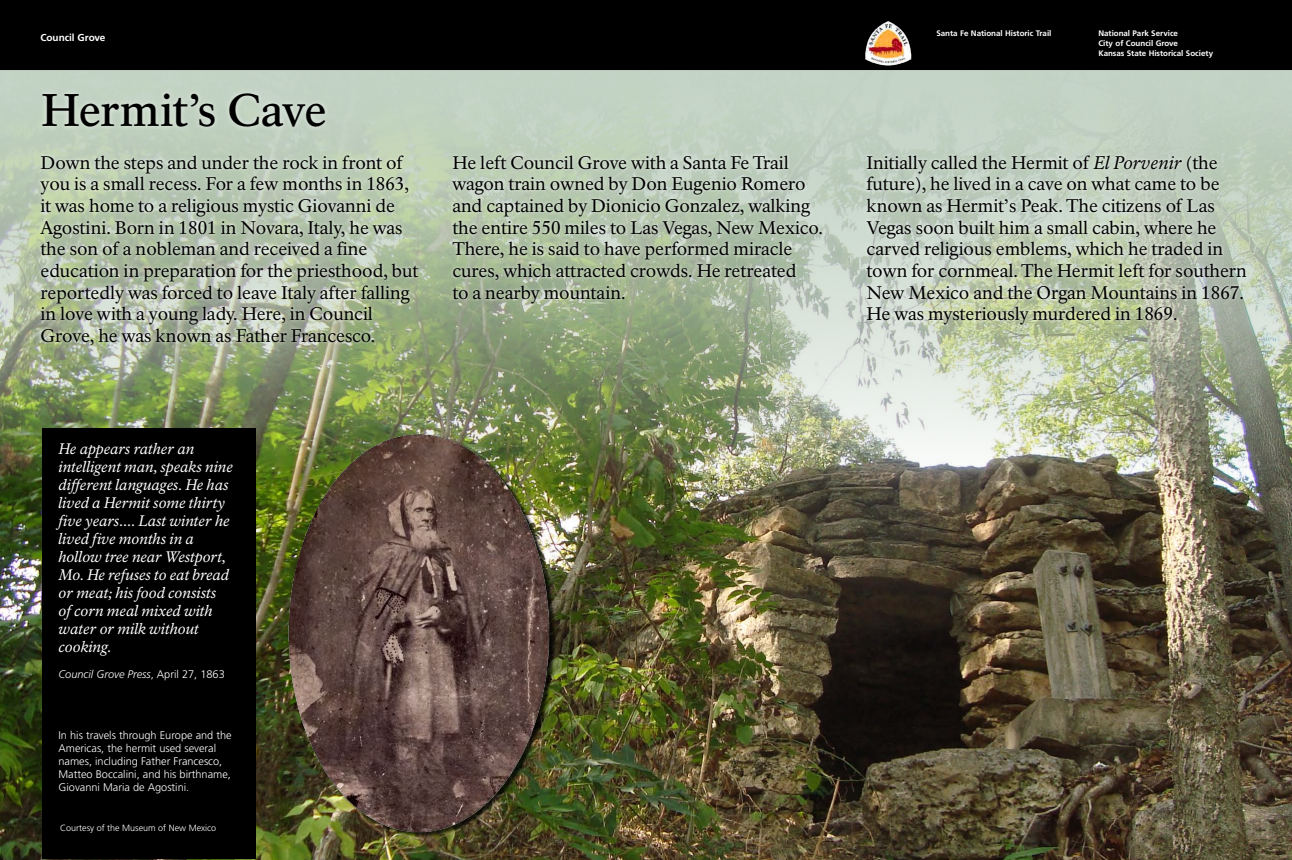
<style>
.page{position:relative;width:1292px;height:860px;background:#fff}
.page>*{position:absolute;margin:0;border:0;box-sizing:border-box;transform-origin:0 0}
.t1{font:500 45px "NPS Rawlinson OT";letter-spacing:-.025em;color:#000}
.t2{font:18px/21.6px "NPS Rawlinson OT";letter-spacing:-.005em;color:#000}
.t3{font:italic 15px/18px "NPS Rawlinson OT";color:#fff}
.t4{font:300 11px/13.2px "Frutiger LT Std";color:#fff}
.t5{font:italic 300 11px "Frutiger LT Std";color:#fff}
.t6{font:700 10px "Frutiger LT Std";letter-spacing:-.005em;color:#fff}
.t7{font:300 9px "Frutiger LT Std";color:#fff}
.t8{font:700 8px/10px "Frutiger LT Std";letter-spacing:-.005em;color:#fff}
.s1{font-style:italic}
.s2{font-style:normal}
</style>
<div class="page">
<img style="left:0;top:70px;width:1292px;height:790px">
<div style="left:0;top:0;width:1292px;height:70px;background:#000"></div>
<div style="left:37px;top:87px;width:294px;height:45px;background:#fff;opacity:.75"></div>
<div style="left:37px;top:152px;width:384px;height:195px;background:#fff;opacity:.75"></div>
<div style="left:863px;top:152px;width:386px;height:175px;background:#fff;opacity:.75"></div>
<div style="left:449px;top:152px;width:376px;height:154px;background:#fff;opacity:.75"></div>
<div style="left:42px;top:428px;width:214px;height:430px;background:#000"></div>
<img style="left:282px;top:430px;width:273px;height:405px">
<img style="left:864px;top:20px;width:47px;height:45px">
<p class="t6" style="left:40px;top:31px;width:66px">Council Grove</p>
<p class="t8" style="left:1098px;top:28px;width:116px">National Park Service<br>City of Council Grove<br>Kansas State Historical Society</p>
<p class="t8" style="left:936px;top:28px;width:116px">Santa Fe National Historic Trail</p>
<h1 class="t1" style="left:41px;top:83px;width:287px">Hermit’s Cave</h1>
<p class="t2" style="left:40px;top:152px;width:379px">Down the steps and under the rock in front of you is a small recess. For a few months in 1863, it was home to a religious mystic Giovanni de Agostini. Born in 1801 in Novara, Italy, he was the son of a nobleman and received a fine education in preparation for the priesthood, but reportedly was forced to leave Italy after falling in love with a young lady. Here, in Council Grove, he was known as Father Francesco.</p>
<p class="t2" style="left:866px;top:152px;width:382px">Initially called the Hermit of <span class="s1">El Porvenir</span> (the future), he lived in a cave on what came to be known as Hermit’s Peak. The citizens of Las Vegas soon built him a small cabin, where he carved religious emblems, which he traded in town for cornmeal. The Hermit left for southern New Mexico and the Organ Mountains in 1867.<br>He was mysteriously murdered in 1869.</p>
<p class="t2" style="left:452px;top:152px;width:372px">He left Council Grove with a Santa Fe Trail wagon train owned by Don Eugenio Romero and captained by Dionicio Gonzalez, walking the entire 550 miles to Las Vegas, New Mexico.<br>There, he is said to have performed miracle cures, which attracted crowds. He retreated<br>to a nearby mountain.</p>
<p class="t3" style="left:58px;top:440px;width:176px">He appears rather an intelligent man, speaks nine different languages. He has lived a Hermit some thirty five years.... Last winter he lived five months in a hollow tree near Westport,<br>Mo. He refuses to eat bread or meat; his food consists<br>of corn meal mixed with water or milk without cooking.</p>
<p class="t5" style="left:58px;top:667px;width:168px">Council Grove Press<span class="s2">, April 27, 1863</span></p>
<p class="t4" style="left:58px;top:728px;width:175px">In his travels through Europe and the Americas, the hermit used several names, including Father Francesco, Matteo Boccalini, and his birthname, Giovanni Maria de Agostini.</p>
<p class="t7" style="left:60px;top:823px;width:158px">Courtesy of the Museum of New Mexico</p>
</div>
